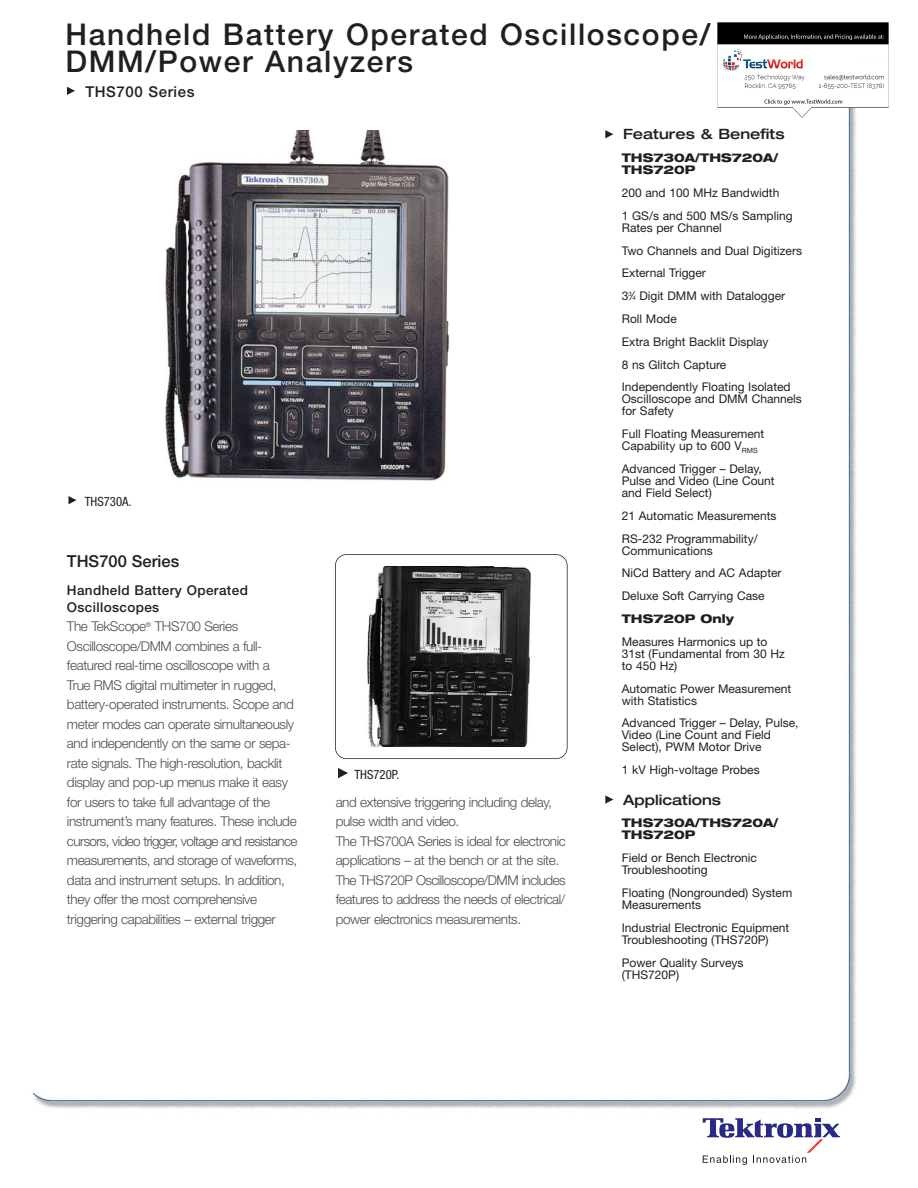
<style>
.page{position:relative;width:918px;height:1188px;background:#fff}
.page>*{position:absolute;margin:0;border:0;box-sizing:border-box;transform-origin:0 0}
.t1{font:500 30px/27px "Helvetica Neue";letter-spacing:.055em;color:#231f1f}
.t2{font:500 16.5px "Helvetica Neue";color:#231f1f}
.t3{font:500 15px "Helvetica Neue";letter-spacing:.04em;color:#231f1f}
.t4{font:500 expanded 14.25px "Helvetica Neue";color:#231f1f}
.t5{font:300 13.5px/19.5px "Helvetica Neue";letter-spacing:-.03em;color:#4c4c4e}
.t6{font:500 13.5px/16.5px "Helvetica Neue";letter-spacing:.03em;color:#231f1f}
.t7{font:condensed 12.75px "Helvetica Neue";color:#231f1f}
.t8{font:12px/12px "Helvetica Neue";color:#231f1f}
.t9{font:800 expanded 12px/12px "Helvetica Neue";color:#231f1f}
.s1{font-size:6px}
</style>
<div class="page">
<img style="left:31px;top:73px;width:826px;height:1048px">
<div style="left:605px;top:792px;width:17px;height:13px;background:#fff"></div>
<svg style="left:605px;top:795px;width:8px;height:9px"></svg>
<div style="left:605px;top:127px;width:17px;height:12px;background:#fff"></div>
<svg style="left:605px;top:130px;width:8px;height:8px"></svg>
<div style="left:67px;top:85px;width:16px;height:12px;background:#fff"></div>
<svg style="left:67px;top:87px;width:8px;height:8px"></svg>
<img style="left:137px;top:131px;width:338px;height:354px">
<svg style="left:703px;top:1118px;width:137px;height:47px"></svg>
<div style="left:68px;top:495px;width:12px;height:11px;background:#fff"></div>
<svg style="left:68px;top:496px;width:9px;height:8px"></svg>
<div style="left:335px;top:555px;width:232px;height:204px;background:#fff;border-radius:11px"></div>
<img style="left:367px;top:567px;width:164px;height:179px">
<div style="left:335px;top:554px;width:233px;height:205px;border:2px solid #231f1f;border-radius:12px"></div>
<div style="left:335px;top:765px;width:233px;height:31px;background:#fff"></div>
<svg style="left:338px;top:768px;width:10px;height:10px"></svg>
<img style="left:718px;top:23px;width:171px;height:94px">
<h1 class="t1" style="left:65px;top:23px;width:646px">Handheld Battery Operated Oscilloscope/<br>DMM/Power Analyzers</h1>
<p class="t3" style="left:85px;top:87px;width:111px">THS700 Series</p>
<p class="t7" style="left:85px;top:497px;width:48px">THS730A.</p>
<h2 class="t2" style="left:67px;top:555px;width:114px">THS700 Series</h2>
<p class="t6" style="left:67px;top:584px;width:183px">Handheld Battery Operated<br>Oscilloscopes</p>
<p class="t5" style="left:67px;top:618px;width:232px">The TekScope<sup>®</sup> THS700 Series Oscilloscope/DMM combines a full&shy;featured real-time oscilloscope with a<br>True RMS digital multimeter in rugged, battery-operated instruments. Scope and meter modes can operate simultaneously and independently on the same or sepa&shy;rate signals. The high-resolution, backlit display and pop-up menus make it easy for users to take full advantage of the instrument’s many features. These include cursors, video trigger, voltage and resistance measurements, and storage of waveforms, data and instrument setups. In addition, they offer the most comprehensive triggering capabilities – external trigger</p>
<p class="t7" style="left:354px;top:770px;width:47px">THS720P.</p>
<p class="t5" style="left:336px;top:793px;width:232px">and extensive triggering including delay, pulse width and video.<br>The THS700A Series is ideal for electronic applications – at the bench or at the site.<br>The THS720P Oscilloscope/DMM includes features to address the needs of electrical/ power electronics measurements.</p>
<p class="t4" style="left:623px;top:129px;width:163px">Features &amp; Benefits</p>
<p class="t9" style="left:622px;top:153px;width:158px">THS730A/THS720A/<br>THS720P</p>
<p class="t8" style="left:622px;top:182px;width:172px;line-height:22.8px">200 and 100 MHz Bandwidth<br>1 GS/s and 500 MS/s Sampling</p>
<p class="t8" style="left:622px;top:217px;width:182px;line-height:22.8px">Rates per Channel<br>Two Channels and Dual Digitizers<br>External Trigger<br>3<sup>3</sup>⁄<span class="s1">4</span> Digit DMM with Datalogger<br>Roll Mode<br>Extra Bright Backlit Display<br>8 ns Glitch Capture<br>Independently Floating Isolated</p>
<p class="t8" style="left:622px;top:394px;width:182px">Oscilloscope and DMM Channels for Safety</p>
<p class="t8" style="left:622px;top:429px;width:144px">Full Floating Measurement<br>Capability up to 600 V<sub>RMS</sub></p>
<p class="t8" style="left:622px;top:464px;width:154px">Advanced Trigger – Delay,<br>Pulse and Video (Line Count and Field Select)</p>
<p class="t8" style="left:622px;top:505px;width:156px;line-height:22.8px">21 Automatic Measurements<br>RS-232 Programmability/</p>
<p class="t8" style="left:622px;top:540px;width:161px;line-height:22.8px">Communications<br>NiCd Battery and AC Adapter<br>Deluxe Soft Carrying Case</p>
<p class="t9" style="left:622px;top:614px;width:114px">THS720P Only</p>
<p class="t8" style="left:622px;top:637px;width:165px">Measures Harmonics up to<br>31st (Fundamental from 30 Hz to 450 Hz)</p>
<p class="t8" style="left:622px;top:683px;width:171px">Automatic Power Measurement with Statistics</p>
<p class="t8" style="left:622px;top:718px;width:178px">Advanced Trigger – Delay, Pulse,<br>Video (Line Count and Field<br>Select), PWM Motor Drive</p>
<p class="t8" style="left:622px;top:765px;width:139px">1 kV High-voltage Probes</p>
<p class="t4" style="left:623px;top:794px;width:99px">Applications</p>
<p class="t9" style="left:622px;top:818px;width:158px">THS730A/THS720A/<br>THS720P</p>
<p class="t8" style="left:622px;top:853px;width:137px">Field or Bench Electronic<br>Troubleshooting</p>
<p class="t8" style="left:622px;top:888px;width:172px">Floating (Nongrounded) System<br>Measurements</p>
<p class="t8" style="left:622px;top:923px;width:169px">Industrial Electronic Equipment<br>Troubleshooting (THS720P)</p>
<p class="t8" style="left:622px;top:957px;width:123px">Power Quality Surveys (THS720P)</p>
</div>
